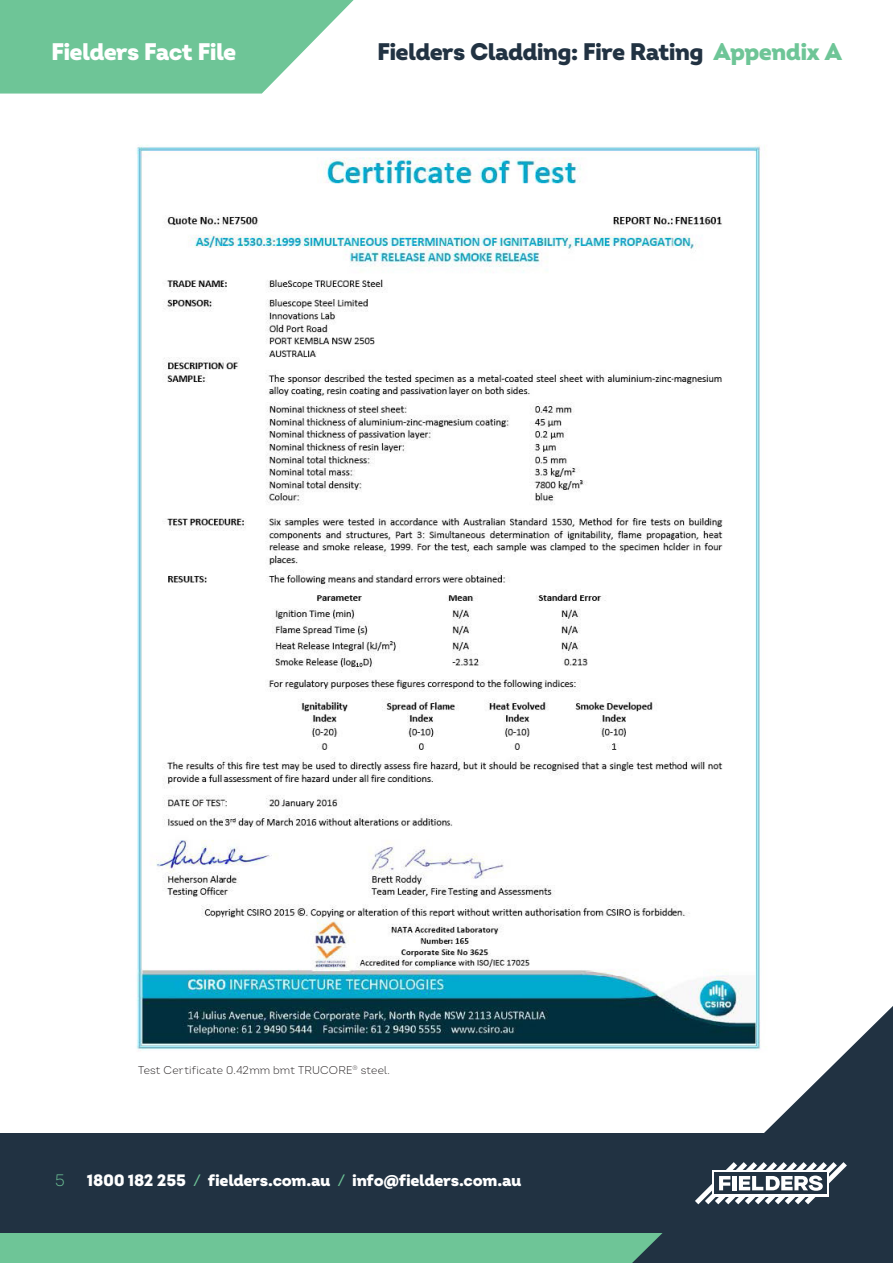
<style>
.page{position:relative;width:893px;height:1263px;background:#fff}
.page>*{position:absolute;margin:0;border:0;box-sizing:border-box;transform-origin:0 0}
.t1{font:900 24px "Intro";letter-spacing:-.025em;color:#213242}
.t2{font:900 24px "Intro";letter-spacing:-.03em;color:#fff}
.t3{font:900 16.5px "Intro";letter-spacing:-.015em;color:#fff}
.t4{font:300 16.5px "Intro";color:#6ec597}
.Fineprint{font:300 11.25px "Intro";letter-spacing:.015em;color:#231f20}
.s1{color:#6ec597}
.s2{font-weight:400;color:#6ec597}
</style>
<div class="page">
<svg style="left:0;top:0;width:354px;height:94px;background:#81cca4"></svg>
<img style="left:136px;top:145px;width:625px;height:905px">
<div style="left:0;top:1211px;width:671px;height:52px;background:#6ec597"></div>
<div style="left:0;top:1133px;width:893px;height:100px;background:#213242"></div>
<svg style="left:619px;top:993px;width:274px;height:270px;fill:#213242"></svg>
<svg style="left:695px;top:1162px;width:152px;height:42px"></svg>
<p class="t2" style="left:51px;top:36px;width:187px">Fielders Fact File</p>
<p class="t1" style="left:377px;top:36px;width:466px">Fielders Cladding: Fire Rating <span class="s1">Appendix A</span></p>
<p class="Fineprint" style="left:138px;top:1063px;width:253px">Test Certificate 0.42mm bmt TRUCORE<sup>®</sup> steel.</p>
<p class="t4" style="left:55px;top:1170px;width:11px">5</p>
<p class="t3" style="left:87px;top:1169px;width:436px">1800 182 255 <span class="s2">/</span> fielders.com.au <span class="s2">/</span> info@fielders.com.au</p>
</div>
